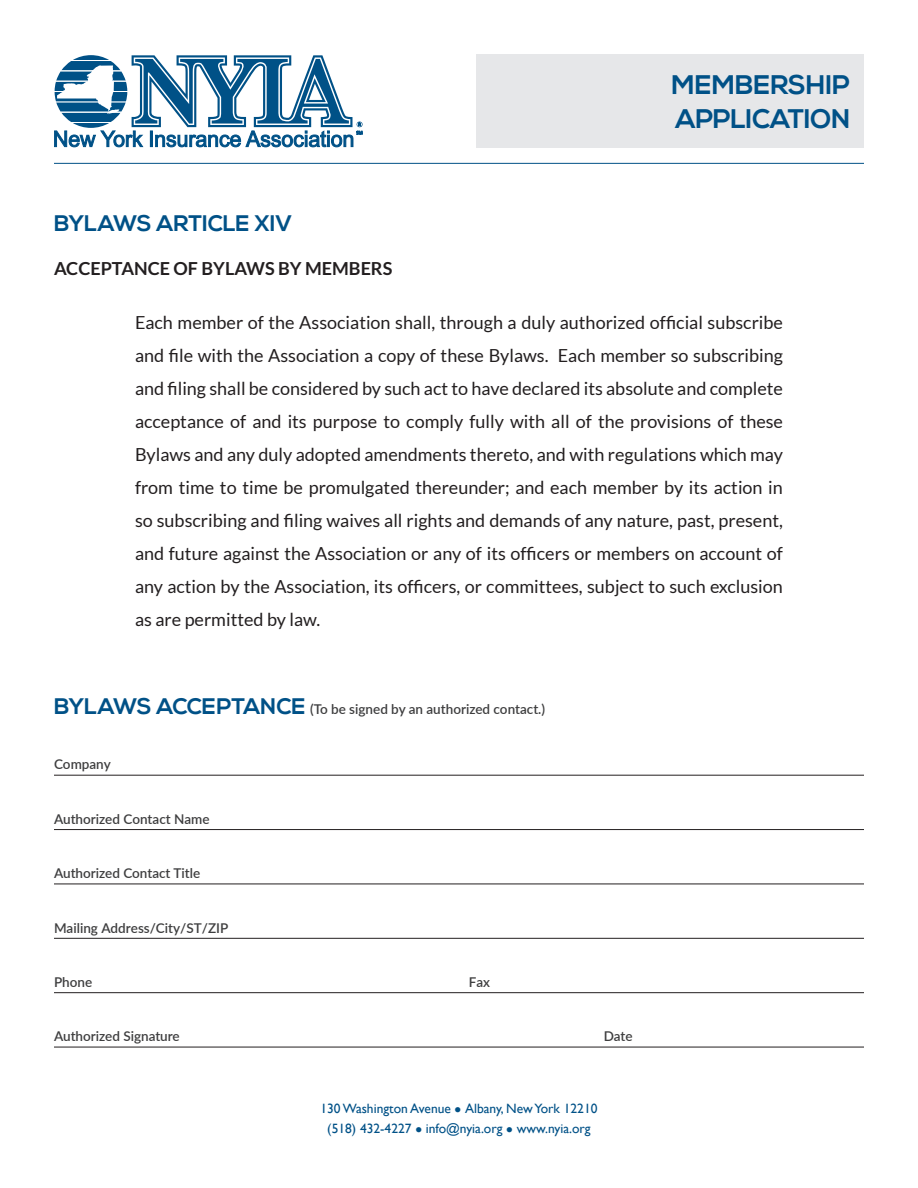
<style>
.page{position:relative;width:918px;height:1188px;background:#fff}
.page>*{position:absolute;margin:0;border:0;box-sizing:border-box;transform-origin:0 0}
.t1{font:700 26.85px/33.6px "Nexa";letter-spacing:-.005em;color:#005187}
.t2{font:700 22.5px "Nexa";letter-spacing:-.01em;color:#005187}
.t3{font:18px/33px "Lato";color:#231f20;text-align:justify}
.t4{font:700 18px "Lato";color:#231f20}
._04_Fill-in{font:600 13.5px "Lato";color:#3e3e3f}
.t5{font:13.5px/19.5px "Gill Sans";color:#005187;text-align:center}
.s1{font-family:"Nexa";font-weight:700;font-size:22.5px;color:#005187}
</style>
<div class="page">
<hr style="left:54px;top:163px;width:810px;height:1px;background:#005187">
<div style="left:476px;top:54px;width:388px;height:94px;background:#e6e7e9"></div>
<svg style="left:55px;top:55px;width:308px;height:92px"></svg>
<hr style="left:54px;top:775px;width:810px;height:1px;background:#231f20">
<hr style="left:54px;top:829px;width:810px;height:1px;background:#231f20">
<hr style="left:54px;top:884px;width:810px;height:1px;background:#231f20">
<hr style="left:54px;top:938px;width:810px;height:1px;background:#231f20">
<hr style="left:54px;top:992px;width:810px;height:1px;background:#231f20">
<hr style="left:54px;top:1047px;width:810px;height:1px;background:#231f20">
<h3 class="t2" style="left:54px;top:211px;width:240px">BYLAWS ARTICLE XIV</h3>
<p class="t4" style="left:54px;top:258px;width:340px">ACCEPTANCE OF BYLAWS BY MEMBERS</p>
<h1 class="t1" style="left:672px;top:69px;width:180px">MEMBERSHIP<br>APPLICATION</h1>
<p class="t3" style="left:135px;top:306px;width:650px">Each member of the Association shall, through a duly authorized official subscribe and file with the Association a copy of these Bylaws. Each member so subscribing and filing shall be considered by such act to have declared its absolute and complete acceptance of and its purpose to comply fully with all of the provisions of these Bylaws and any duly adopted amendments thereto, and with regulations which may from time to time be promulgated thereunder; and each member by its action in so subscribing and filing waives all rights and demands of any nature, past, present, and future against the Association or any of its officers or members on account of any action by the Association, its officers, or committees, subject to such exclusion as are permitted by law.</p>
<h3 class="_04_Fill-in" style="left:54px;top:700px;width:493px"><span class="s1">BYLAWS ACCEPTANCE</span> (To be signed by an authorized contact.)</h3>
<p class="_04_Fill-in" style="left:54px;top:755px;width:58px">Company</p>
<p class="_04_Fill-in" style="left:54px;top:809px;width:157px">Authorized Contact Name</p>
<p class="_04_Fill-in" style="left:54px;top:863px;width:148px">Authorized Contact Title</p>
<p class="_04_Fill-in" style="left:54px;top:918px;width:176px">Mailing Address/City/ST/ZIP</p>
<p class="_04_Fill-in" style="left:54px;top:972px;width:40px">Phone</p>
<p class="_04_Fill-in" style="left:469px;top:972px;width:23px">Fax</p>
<p class="_04_Fill-in" style="left:54px;top:1027px;width:127px">Authorized Signature</p>
<p class="_04_Fill-in" style="left:604px;top:1027px;width:30px">Date</p>
<p class="t5" style="left:320px;top:1099px;width:279px">130 Washington Avenue ● Albany, New York 12210 (518) 432-4227 ● info@nyia.org ● www.nyia.org</p>
</div>
